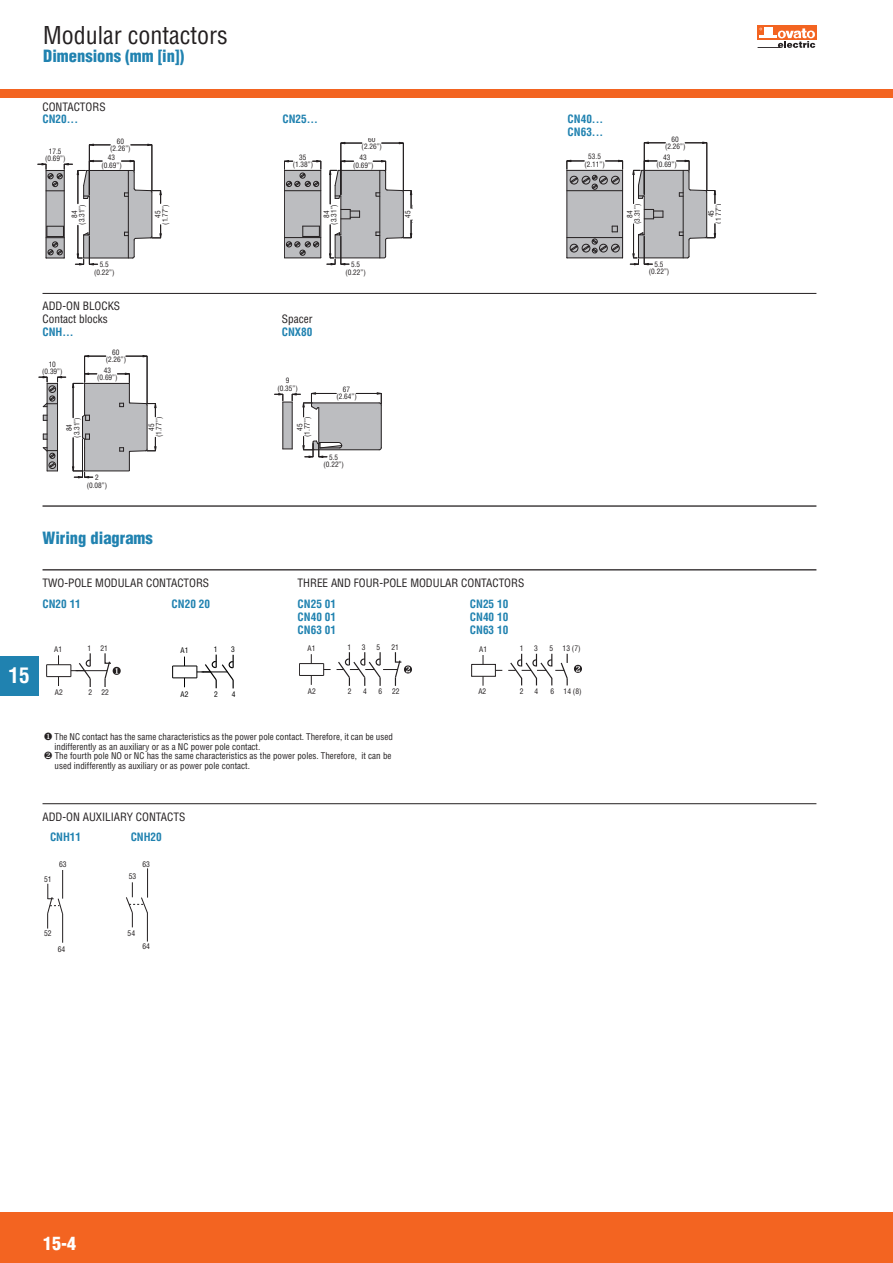
<style>
.page{position:relative;width:893px;height:1263px;background:#fff}
.page>*{position:absolute;margin:0;border:0;box-sizing:border-box;transform-origin:0 0}
.t1{font:condensed 24px "Helvetica";color:#231f20}
.t2{font:700 condensed 21px "Helvetica";color:#fff}
.t3{font:900 condensed 18px "Helvetica";color:#fff}
.t4{font:900 condensed 16.5px "Helvetica";color:#2082b0}
.t5{font:condensed 11.25px/12.8px "Helvetica";color:#231f20}
.t6{font:700 condensed 11.25px/12.8px "Helvetica";color:#2082b0;text-align:justify}
.t7{font:condensed 9px "Helvetica";color:#231f20}
.t8{font:condensed 7.65px "Helvetica";color:#231f20}
.t9{font:condensed 7.5px "Helvetica";color:#231f20}
.t10{font:condensed 7.5px "Helvetica";color:#000}
.t11{font:condensed 7.35px/7.4px "Helvetica";color:#231f20;text-align:center}
</style>
<div class="page">
<div style="left:0;top:1212px;width:893px;height:51px;background:#f36421"></div>
<div style="left:0;top:89px;width:893px;height:9px;background:#f36421"></div>
<svg style="left:758px;top:26px;width:59px;height:14px"></svg>
<svg style="left:758px;top:28px;width:57px;height:20px"></svg>
<div style="left:0;top:656px;width:38px;height:39px;background:#2082b0"></div>
<hr style="left:89px;top:145px;width:1px;height:50px;background:#231f20">
<hr style="left:152px;top:145px;width:1px;height:46px;background:#231f20">
<svg style="left:88px;top:144px;width:22px;height:2px"></svg>
<svg style="left:131px;top:144px;width:22px;height:2px"></svg>
<svg style="left:38px;top:160px;width:124px;height:105px"></svg>
<hr style="left:341px;top:143px;width:1px;height:52px;background:#231f20">
<hr style="left:403px;top:143px;width:1px;height:48px;background:#231f20">
<svg style="left:340px;top:142px;width:22px;height:2px"></svg>
<svg style="left:382px;top:142px;width:22px;height:2px"></svg>
<svg style="left:284px;top:160px;width:128px;height:105px"></svg>
<hr style="left:644px;top:143px;width:1px;height:51px;background:#231f20">
<hr style="left:706px;top:143px;width:1px;height:48px;background:#231f20">
<svg style="left:643px;top:142px;width:22px;height:2px"></svg>
<svg style="left:685px;top:142px;width:23px;height:2px"></svg>
<svg style="left:567px;top:160px;width:149px;height:105px"></svg>
<svg style="left:39px;top:376px;width:27px;height:96px"></svg>
<svg style="left:72px;top:355px;width:85px;height:123px"></svg>
<svg style="left:274px;top:392px;width:108px;height:66px"></svg>
<hr style="left:76px;top:670px;width:31px;height:1px;background:#231f20">
<svg style="left:46px;top:653px;width:46px;height:34px"></svg>
<svg style="left:104px;top:653px;width:17px;height:34px"></svg>
<svg style="left:299px;top:654px;width:32px;height:31px"></svg>
<svg style="left:337px;top:652px;width:75px;height:34px"></svg>
<div style="left:471px;top:664px;width:25px;height:12px;border:1px solid #231f20"></div>
<svg style="left:508px;top:653px;width:74px;height:33px"></svg>
<svg style="left:47px;top:870px;width:16px;height:73px"></svg>
<svg style="left:126px;top:868px;width:22px;height:73px"></svg>
<svg style="left:172px;top:655px;width:62px;height:33px"></svg>
<hr style="left:43px;top:505px;width:773px;height:2px;background:#231f20">
<hr style="left:43px;top:293px;width:773px;height:1px;background:#231f20">
<hr style="left:43px;top:803px;width:773px;height:1px;background:#231f20">
<hr style="left:43px;top:569px;width:773px;height:1px;background:#231f20">
<h1 class="t1" style="left:43px;top:21px;width:186px">Modular contactors</h1>
<h3 class="t4" style="left:43px;top:46px;width:143px">Dimensions (mm [in])</h3>
<p class="t5" style="left:43px;top:100px;width:65px">CONTACTORS</p>
<p class="t6" style="left:43px;top:113px;width:37px">CN20...</p>
<p class="t6" style="left:282px;top:113px;width:37px">CN25...</p>
<p class="t6" style="left:568px;top:113px;width:37px">CN40...<br>CN63...</p>
<p class="t11" style="left:362px;top:136px;width:22px">60 (2.26”)</p>
<p class="t11" style="left:353px;top:154px;width:22px">43 (0.69”)</p>
<p class="t11" style="left:110px;top:138px;width:22px">60 (2.26”)</p>
<p class="t11" style="left:101px;top:154px;width:22px">43 (0.69”)</p>
<p class="t11" style="left:45px;top:147px;width:22px">17.5 (0.69”)</p>
<p class="t11" style="left:584px;top:153px;width:22px">53.5 (2.11”)</p>
<p class="t11" style="left:293px;top:154px;width:22px">35 (1.38”)</p>
<p class="t11" style="left:71px;top:225px;width:22px;rotate:-90deg">84 (3.31”)</p>
<p class="t11" style="left:94px;top:261px;width:22px">5.5 (0.22”)</p>
<p class="t5" style="left:43px;top:300px;width:79px">ADD-ON BLOCKS<br>Contact blocks</p>
<p class="t6" style="left:43px;top:326px;width:33px">CNH...</p>
<p class="t11" style="left:42px;top:360px;width:22px">10 (0.39”)</p>
<p class="t11" style="left:66px;top:438px;width:22px;rotate:-90deg">84 (3.31”)</p>
<p class="t11" style="left:106px;top:349px;width:22px">60 (2.26”)</p>
<p class="t11" style="left:97px;top:366px;width:22px">43 (0.69”)</p>
<p class="t11" style="left:87px;top:474px;width:22px">2 (0.08”)</p>
<p class="t11" style="left:154px;top:225px;width:22px;rotate:-90deg">45 (1.77”)</p>
<p class="t11" style="left:148px;top:437px;width:22px;rotate:-90deg">45 (1.77”)</p>
<p class="t11" style="left:323px;top:225px;width:22px;rotate:-90deg">84 (3.31”)</p>
<p class="t11" style="left:345px;top:261px;width:22px">5.5 (0.22”)</p>
<p class="t5" style="left:282px;top:313px;width:32px">Spacer</p>
<p class="t6" style="left:282px;top:326px;width:32px">CNX80</p>
<p class="t11" style="left:277px;top:377px;width:22px">9 (0.35”)</p>
<p class="t11" style="left:296px;top:437px;width:22px;rotate:-90deg">45 (1.77”)</p>
<p class="t11" style="left:336px;top:386px;width:22px">67 (2.64”)</p>
<p class="t11" style="left:323px;top:454px;width:22px">5.5 (0.22”)</p>
<p class="t11" style="left:404px;top:224px;width:22px;rotate:-90deg">45<br>(1 ”)</p>
<h2 class="t2" style="left:9px;top:663px;width:22px">15</h2>
<h3 class="t4" style="left:43px;top:529px;width:112px">Wiring diagrams</h3>
<p class="t5" style="left:43px;top:576px;width:168px">TWO-POLE MODULAR CONTACTORS</p>
<p class="t5" style="left:298px;top:576px;width:228px">THREE AND FOUR-POLE MODULAR CONTACTORS</p>
<p class="t6" style="left:43px;top:598px;width:40px">CN20 11</p>
<p class="t6" style="left:172px;top:598px;width:40px">CN20 20</p>
<p class="t6" style="left:298px;top:598px;width:40px">CN25 01<br>CN40 01<br>CN63 01</p>
<p class="t6" style="left:470px;top:598px;width:40px">CN25 10<br>CN40 10<br>CN63 10</p>
<p class="t9" style="left:54px;top:645px;width:9px">A1</p>
<p class="t9" style="left:100px;top:644px;width:9px">21</p>
<p class="t9" style="left:88px;top:644px;width:5px">1</p>
<p class="t9" style="left:55px;top:688px;width:9px">A2</p>
<p class="t9" style="left:89px;top:688px;width:22px">2 22</p>
<p class="t10" style="left:181px;top:646px;width:9px">A1</p>
<p class="t10" style="left:214px;top:645px;width:5px">1</p>
<p class="t10" style="left:214px;top:690px;width:5px">2</p>
<p class="t10" style="left:181px;top:690px;width:9px">A2</p>
<p class="t10" style="left:231px;top:645px;width:5px">3</p>
<p class="t10" style="left:232px;top:690px;width:5px">4</p>
<p class="t9" style="left:308px;top:644px;width:9px">A1</p>
<p class="t9" style="left:391px;top:643px;width:9px">21</p>
<p class="t9" style="left:347px;top:643px;width:5px">1</p>
<p class="t9" style="left:362px;top:643px;width:5px">3</p>
<p class="t9" style="left:377px;top:643px;width:5px">5</p>
<p class="t9" style="left:308px;top:687px;width:9px">A2</p>
<p class="t9" style="left:348px;top:687px;width:5px">2</p>
<p class="t9" style="left:363px;top:687px;width:5px">4</p>
<p class="t9" style="left:379px;top:687px;width:5px">6</p>
<p class="t9" style="left:392px;top:687px;width:9px">22</p>
<p class="t9" style="left:479px;top:645px;width:9px">A1</p>
<p class="t9" style="left:478px;top:687px;width:9px">A2</p>
<p class="t9" style="left:520px;top:644px;width:5px">1</p>
<p class="t9" style="left:534px;top:644px;width:5px">3</p>
<p class="t9" style="left:549px;top:644px;width:33px">5 13 (7)</p>
<p class="t9" style="left:564px;top:687px;width:20px">14 (8)</p>
<p class="t9" style="left:520px;top:687px;width:5px">2</p>
<p class="t9" style="left:535px;top:687px;width:5px">4</p>
<p class="t9" style="left:550px;top:687px;width:5px">6</p>
<p class="t7" style="left:44px;top:732px;width:350px">∂ The NC contact has the same characteristics as the power pole contact. Therefore, it can be used</p>
<p class="t7" style="left:55px;top:741px;width:207px">indifferently as an auxiliary or as a NC power pole contact.</p>
<p class="t7" style="left:44px;top:751px;width:349px">∑ The fourth pole NO or NC has the same characteristics as the power poles. Therefore, it can be</p>
<p class="t7" style="left:55px;top:761px;width:197px">used indifferently as auxiliary or as power pole contact.</p>
<p class="t5" style="left:43px;top:810px;width:144px">ADD-ON AUXILIARY CONTACTS</p>
<p class="t6" style="left:50px;top:831px;width:33px">CNH11</p>
<p class="t6" style="left:131px;top:831px;width:33px">CNH20</p>
<p class="t8" style="left:44px;top:875px;width:9px">51</p>
<p class="t8" style="left:59px;top:860px;width:9px">63</p>
<p class="t8" style="left:142px;top:860px;width:9px">63</p>
<p class="t8" style="left:129px;top:872px;width:9px">53</p>
<p class="t8" style="left:44px;top:929px;width:9px">52</p>
<p class="t8" style="left:58px;top:945px;width:9px">64</p>
<p class="t8" style="left:128px;top:929px;width:9px">54</p>
<p class="t8" style="left:142px;top:942px;width:9px">64</p>
<p class="t11" style="left:626px;top:224px;width:22px;rotate:-90deg">84 (3.31”)</p>
<p class="t11" style="left:665px;top:136px;width:22px">60 (2.26”)</p>
<p class="t11" style="left:656px;top:154px;width:22px">43 (0.69”)</p>
<p class="t11" style="left:649px;top:261px;width:22px">5.5 (0.22”)</p>
<p class="t11" style="left:708px;top:224px;width:22px;rotate:-90deg">45<br>(1 77”)</p>
<h3 class="t3" style="left:43px;top:1233px;width:34px">15-4</h3>
</div>
